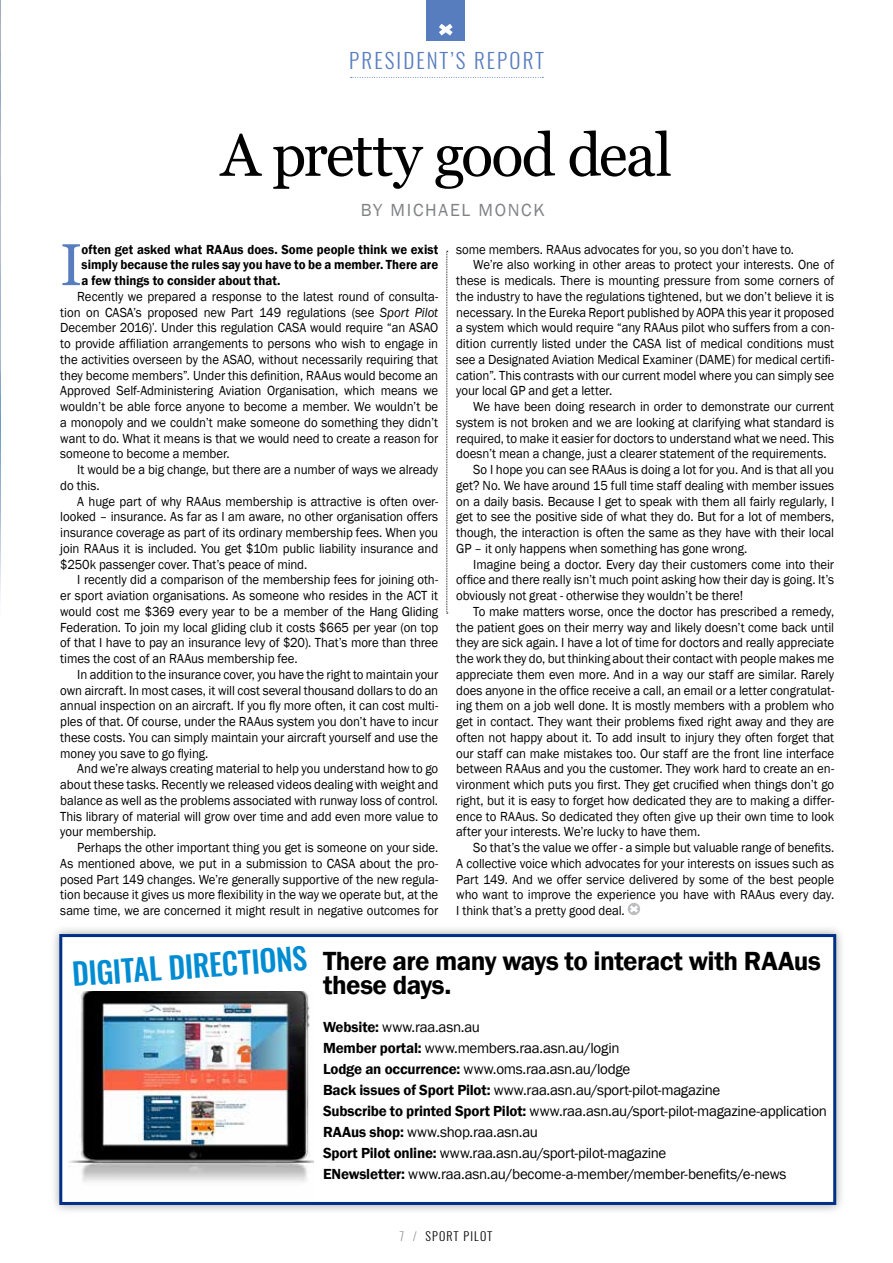
<style>
.page{position:relative;width:893px;height:1263px;background:#fff}
.page>*{position:absolute;margin:0;border:0;box-sizing:border-box;transform-origin:0 0}
.t1{font:60px "Georgia";letter-spacing:-.03em;color:#000}
.t2{font:58.95px "Georgia";color:#577dbe;scale:.95 1}
.t3{font:500 30px "Oswald";color:#008cd2}
.t4{font:600 27px/24px "Franklin Gothic";letter-spacing:-.025em;color:#000}
.t5{font:300 21px "Oswald";letter-spacing:.1em;color:#577dbe}
.t6{font:18px "Franklin Gothic";letter-spacing:.095em;color:#808285}
.t7{font:15px/21px "Franklin Gothic";letter-spacing:-.02em;color:#000}
.t8{font:13.5px/15.8px "Franklin Gothic";letter-spacing:-.005em;color:#000;text-align:justify;scale:.95 1}
.t9{font:600 13.5px/15.8px "Franklin Gothic";color:#000;text-align:justify;scale:.95 1}
.t10{font:300 12px "Oswald";letter-spacing:.1em;color:#000}
.s1{font-style:italic}
.s2{font-weight:600}
.s3{color:#939598}
</style>
<div class="page">
<div style="left:628px;top:903px;width:12px;height:12px;background:#bcbec0;border-radius:50%"></div>
<svg style="left:630px;top:905px;width:8px;height:7px"></svg>
<svg style="left:351px;top:77px;width:192px;height:1px"></svg>
<div style="left:427px;top:0;width:38px;height:40px;background:#577dbe"></div>
<svg style="left:439px;top:24px;width:14px;height:12px"></svg>
<svg style="left:446px;top:251px;width:2px;height:363px"></svg>
<img style="left:0;top:6px;width:1px;height:592px">
<div style="left:50px;top:924px;width:796px;height:291px;background:#000;opacity:.35"></div>
<div style="left:59px;top:934px;width:777px;height:271px;background:#fff;border:3px solid #002f87"></div>
<img style="left:68px;top:991px;width:246px;height:191px">
<h3 class="t5" style="left:349px;top:46px;width:196px">PRESIDENT’S REPORT</h3>
<h1 class="t1" style="left:221px;top:119px;width:453px">A pretty good deal</h1>
<h3 class="t6" style="left:361px;top:199px;width:185px">BY MICHAEL MONCK</h3>
<h2 class="t2" style="left:60px;top:229px;width:24px">I</h2>
<p class="t9" style="left:82px;top:241px;width:377px">often get asked what RAAus does. Some people think we exist simply because the rules say you have to be a member. There are a few things to consider about that.</p>
<p class="t8" style="left:60px;top:289px;width:399px;text-indent:17px">Recently we prepared a response to the latest round of consulta&shy;tion on CASA’s proposed new Part 149 regulations (see <span class="s1">Sport Pilot </span>December 2016)’. Under this regulation CASA would require “an ASAO to provide affiliation arrangements to persons who wish to engage in the activities overseen by the ASAO, without necessarily requiring that they become members”. Under this definition, RAAus would become an Approved Self-Administering Aviation Organisation, which means we wouldn’t be able force anyone to become a member. We wouldn’t be a monopoly and we couldn’t make someone do something they didn’t want to do. What it means is that we would need to create a reason for someone to become a member.</p>
<p class="t8" style="left:60px;top:462px;width:399px;text-indent:17px">It would be a big change, but there are a number of ways we already do this.</p>
<p class="t8" style="left:60px;top:494px;width:399px;text-indent:17px">A huge part of why RAAus membership is attractive is often over&shy;looked – insurance. As far as I am aware, no other organisation offers insurance coverage as part of its ordinary membership fees. When you join RAAus it is included. You get $10m public liability insurance and $250k passenger cover. That’s peace of mind.</p>
<p class="t8" style="left:60px;top:572px;width:399px;text-indent:17px">I recently did a comparison of the membership fees for joining oth&shy;er sport aviation organisations. As someone who resides in the ACT it would cost me $369 every year to be a member of the Hang Gliding Federation. To join my local gliding club it costs $665 per year (on top of that I have to pay an insurance levy of $20). That’s more than three times the cost of an RAAus membership fee.</p>
<p class="t8" style="left:60px;top:667px;width:399px;text-indent:17px">In addition to the insurance cover, you have the right to maintain your own aircraft. In most cases, it will cost several thousand dollars to do an annual inspection on an aircraft. If you fly more often, it can cost multi&shy;ples of that. Of course, under the RAAus system you don’t have to incur these costs. You can simply maintain your aircraft yourself and use the money you save to go flying.</p>
<p class="t8" style="left:60px;top:761px;width:399px;text-indent:17px">And we’re always creating material to help you understand how to go about these tasks. Recently we released videos dealing with weight and balance as well as the problems associated with runway loss of control.<br>This library of material will grow over time and add even more value to your membership.</p>
<p class="t8" style="left:60px;top:840px;width:399px;text-indent:17px">Perhaps the other important thing you get is someone on your side.<br>As mentioned above, we put in a submission to CASA about the pro&shy;posed Part 149 changes. We’re generally supportive of the new regula&shy;tion because it gives us more flexibility in the way we operate but, at the same time, we are concerned it might result in negative outcomes for</p>
<p class="t8" style="left:456px;top:242px;width:357px">some members. RAAus advocates for you, so you don’t have to.</p>
<p class="t8" style="left:473px;top:257px;width:381px">We’re also working in other areas to protect your interests. One of</p>
<p class="t8" style="left:456px;top:273px;width:399px">these is medicals. There is mounting pressure from some corners of</p>
<p class="t8" style="left:456px;top:289px;width:399px">the industry to have the regulations tightened, but we don’t believe it is</p>
<p class="t8" style="left:456px;top:305px;width:399px">necessary. In the Eureka Report published by AOPA this year it proposed</p>
<p class="t8" style="left:456px;top:320px;width:399px">a system which would require “any RAAus pilot who suffers from a con-</p>
<p class="t8" style="left:456px;top:336px;width:399px">dition currently listed under the CASA list of medical conditions must</p>
<p class="t8" style="left:456px;top:352px;width:399px">see a Designated Aviation Medical Examiner (DAME) for medical certifi-</p>
<p class="t8" style="left:456px;top:368px;width:399px">cation”. This contrasts with our current model where you can simply see</p>
<p class="t8" style="left:456px;top:383px;width:166px">your local GP and get a letter.</p>
<p class="t8" style="left:473px;top:399px;width:381px">We have been doing research in order to demonstrate our current</p>
<p class="t8" style="left:456px;top:415px;width:399px">system is not broken and we are looking at clarifying what standard is</p>
<p class="t8" style="left:456px;top:431px;width:399px">required, to make it easier for doctors to understand what we need. This</p>
<p class="t8" style="left:456px;top:446px;width:391px">doesn’t mean a change, just a clearer statement of the requirements.</p>
<p class="t8" style="left:473px;top:462px;width:381px">So I hope you can see RAAus is doing a lot for you. And is that all you</p>
<p class="t8" style="left:456px;top:478px;width:399px">get? No. We have around 15 full time staff dealing with member issues</p>
<p class="t8" style="left:456px;top:494px;width:399px">on a daily basis. Because I get to speak with them all fairly regularly, I</p>
<p class="t8" style="left:456px;top:509px;width:399px">get to see the positive side of what they do. But for a lot of members,</p>
<p class="t8" style="left:456px;top:525px;width:399px">though, the interaction is often the same as they have with their local</p>
<p class="t8" style="left:456px;top:541px;width:308px">GP – it only happens when something has gone wrong.</p>
<p class="t8" style="left:473px;top:557px;width:381px">Imagine being a doctor. Every day their customers come into their</p>
<p class="t8" style="left:456px;top:572px;width:399px">office and there really isn’t much point asking how their day is going. It’s</p>
<p class="t8" style="left:456px;top:588px;width:304px">obviously not great - otherwise they wouldn’t be there!</p>
<p class="t8" style="left:473px;top:604px;width:381px">To make matters worse, once the doctor has prescribed a remedy,</p>
<p class="t8" style="left:456px;top:620px;width:399px">the patient goes on their merry way and likely doesn’t come back until</p>
<p class="t8" style="left:456px;top:635px;width:399px">they are sick again. I have a lot of time for doctors and really appreciate</p>
<p class="t8" style="left:456px;top:651px;width:399px">the work they do, but thinking about their contact with people makes me</p>
<p class="t8" style="left:456px;top:667px;width:399px">appreciate them even more. And in a way our staff are similar. Rarely</p>
<p class="t8" style="left:456px;top:683px;width:399px">does anyone in the office receive a call, an email or a letter congratulat-</p>
<p class="t8" style="left:456px;top:698px;width:399px">ing them on a job well done. It is mostly members with a problem who</p>
<p class="t8" style="left:456px;top:714px;width:399px">get in contact. They want their problems fixed right away and they are</p>
<p class="t8" style="left:456px;top:730px;width:399px">often not happy about it. To add insult to injury they often forget that</p>
<p class="t8" style="left:456px;top:746px;width:399px">our staff can make mistakes too. Our staff are the front line interface</p>
<p class="t8" style="left:456px;top:761px;width:399px">between RAAus and you the customer. They work hard to create an en-</p>
<p class="t8" style="left:456px;top:777px;width:399px">vironment which puts you first. They get crucified when things don’t go</p>
<p class="t8" style="left:456px;top:793px;width:399px">right, but it is easy to forget how dedicated they are to making a differ-</p>
<p class="t8" style="left:456px;top:809px;width:399px">ence to RAAus. So dedicated they often give up their own time to look</p>
<p class="t8" style="left:456px;top:824px;width:258px">after your interests. We’re lucky to have them.</p>
<p class="t8" style="left:473px;top:840px;width:381px">So that’s the value we offer - a simple but valuable range of benefits.</p>
<p class="t8" style="left:456px;top:856px;width:399px">A collective voice which advocates for your interests on issues such as</p>
<p class="t8" style="left:456px;top:872px;width:399px">Part 149. And we offer service delivered by some of the best people</p>
<p class="t8" style="left:456px;top:887px;width:399px">who want to improve the experience you have with RAAus every day.</p>
<p class="t8" style="left:456px;top:903px;width:179px">I think that’s a pretty good deal.</p>
<h3 class="t3" style="left:71px;top:953px;width:237px;rotate:-4deg">DIGITAL DIRECTIONS</h3>
<h3 class="t4" style="left:323px;top:949px;width:499px">There are many ways to interact with RAAus these days.</h3>
<p class="t7" style="left:323px;top:1016px;width:506px"><span class="s2">Website:</span> www.raa.asn.au<br><span class="s2">Member portal:</span> www.members.raa.asn.au/login<br><span class="s2">Lodge an occurrence:</span> www.oms.raa.asn.au/lodge<br><span class="s2">Back issues of Sport Pilot:</span> www.raa.asn.au/sport-pilot-magazine<br><span class="s2">Subscribe to printed Sport Pilot:</span> www.raa.asn.au/sport-pilot-magazine-application <span class="s2">RAAus shop:</span> www.shop.raa.asn.au<br><span class="s2">Sport Pilot online:</span> www.raa.asn.au/sport-pilot-magazine<br><span class="s2">ENewsletter:</span> www.raa.asn.au/become-a-member/member-benefits/e-news</p>
<p class="t10" style="left:399px;top:1228px;width:95px"><span class="s3">7 /</span> SPORT PILOT</p>
</div>
